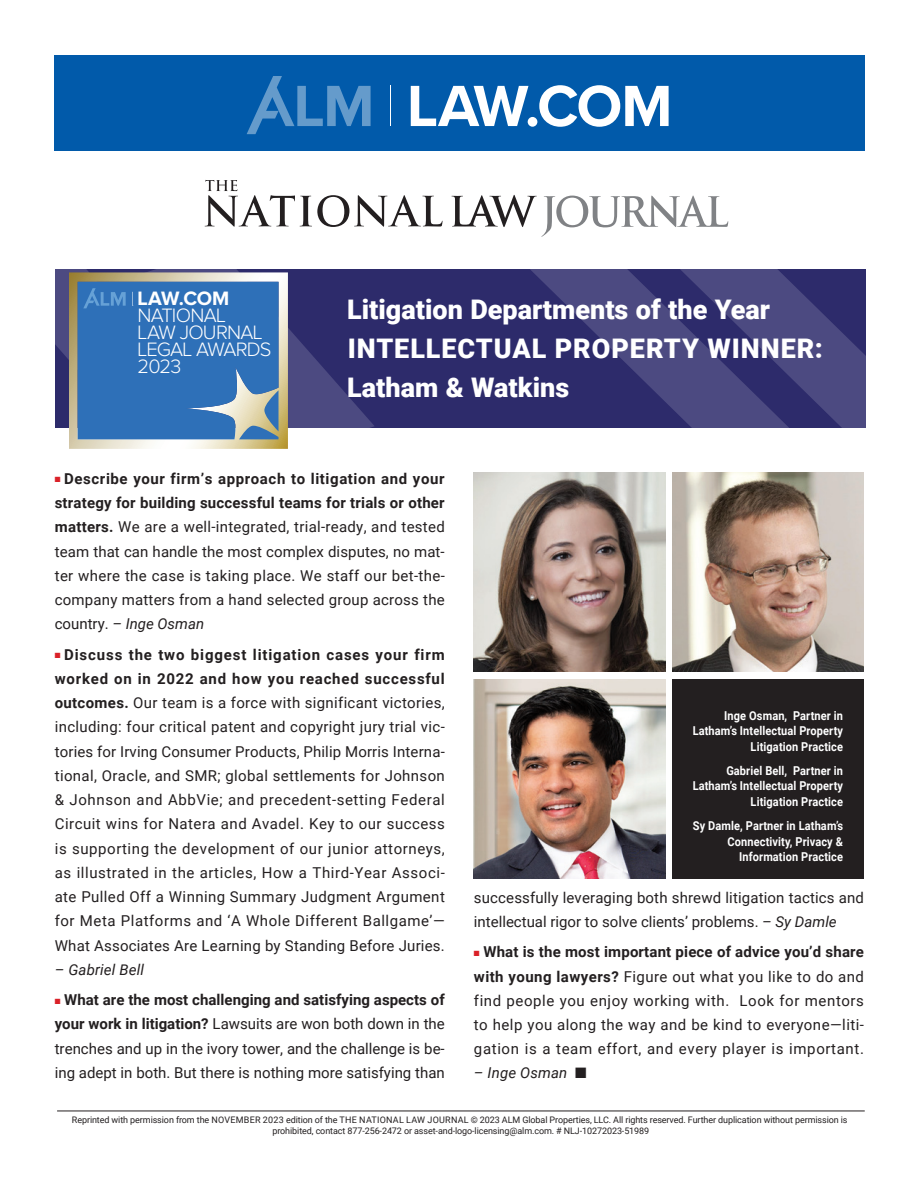
<style>
.page{position:relative;width:918px;height:1188px;background:#fff}
.page>*{position:absolute;margin:0;border:0;box-sizing:border-box;transform-origin:0 0}
.t1{font:900 27px/39.2px "Roboto";letter-spacing:.02em;color:#fff}
.t2{font:300 20.1px/17px "Proxima Nova";letter-spacing:-.04em;color:#fff}
.t3{font:700 20.1px "Proxima Nova";letter-spacing:-.01em;color:#fff}
.t4{font:15px/24.3px "Roboto";letter-spacing:.015em;color:#231f20;text-align:justify}
.t5{font:italic 15px "Roboto";letter-spacing:.01em;color:#231f20}
.t6{font:700 12.3px/15.8px "Roboto";letter-spacing:.01em;color:#fff;text-align:right;scale:.9 1}
.t7{font:9px/10.5px "Roboto";letter-spacing:-.01em;color:#231f20}
.t8{font:9px "Roboto";letter-spacing:.015em;color:#231f20}
.s1{color:#da2128}
.s2{font-weight:700}
.s3{font-style:italic}
</style>
<div class="page">
<hr style="left:57px;top:1111px;width:808px;height:1px;background:#231f20">
<div style="left:54px;top:56px;width:810px;height:95px;background:#015aaa"></div>
<hr style="left:391px;top:86px;width:1px;height:40px;background:#fff">
<svg style="left:247px;top:77px;width:124px;height:57px"></svg>
<svg style="left:411px;top:86px;width:117px;height:40px"></svg>
<div style="left:528px;top:117px;width:9px;height:10px;background:#fff;border-radius:50%"></div>
<svg style="left:539px;top:85px;width:130px;height:42px"></svg>
<div style="left:56px;top:269px;width:810px;height:159px;background:#2d2b6b"></div>
<svg style="left:232px;top:269px;width:142px;height:159px"></svg>
<svg style="left:55px;top:269px;width:177px;height:159px;fill:#4c4a81"></svg>
<svg style="left:792px;top:284px;width:74px;height:144px;fill:#4c4a81"></svg>
<svg style="left:530px;top:269px;width:262px;height:159px;fill:#4c4a81"></svg>
<svg style="left:452px;top:195px;width:276px;height:42px"></svg>
<svg style="left:205px;top:180px;width:238px;height:47px"></svg>
<svg style="left:69px;top:272px;width:219px;height:177px;background:#5585b5"></svg>
<img style="left:673px;top:472px;width:191px;height:200px">
<img style="left:474px;top:679px;width:191px;height:199px">
<img style="left:474px;top:472px;width:191px;height:200px">
<div style="left:673px;top:679px;width:191px;height:199px;background:#231f20"></div>
<h2 class="t3" style="left:138px;top:290px;width:93px">LAW.COM</h2>
<h2 class="t2" style="left:138px;top:308px;width:135px">NATIONAL<br>LAW JOURNAL<br>LEGAL AWARDS<br>2023</h2>
<h1 class="t1" style="left:347px;top:289px;width:477px">Litigation Departments of the Year<br>Intellectual Property Winner:<br>Latham &amp; Watkins</h1>
<p class="t4" style="left:55px;top:466px;width:392px"><span class="s1">■</span> <span class="s2">Describe your firm’s approach to litigation and your strategy for building successful teams for trials or other matters.</span> We are a well-integrated, trial-ready, and tested team that can handle the most complex disputes, no mat&shy;ter where the case is taking place. We staff our bet-the&shy;company matters from a hand selected group across the country. <span class="s3">– Inge Osman</span></p>
<p class="t4" style="left:55px;top:642px;width:392px"><span class="s1">■</span> <span class="s2">Discuss the two biggest litigation cases your firm worked on in 2022 and how you reached successful outcomes.</span> Our team is a force with significant victories, including: four critical patent and copyright jury trial vic&shy;tories for I rving Consumer Products, Philip Morris I nterna&shy;tional, Oracle, and SM R; global settlements for Johnson &amp; Johnson and AbbVie; and precedent-setting Federal Circuit wins for N atera and Avadel. Key to our success is supporting the development of our junior attorneys, as illustrated in the articles, H ow a Third-Year Associ&shy;ate Pulled Off a Winning Summary Judgment Argument for Meta Platforms and ‘A Whole Different Ballgame’— What Associates Are Learning by Standing Before Juries.</p>
<p class="t5" style="left:55px;top:959px;width:91px">– Gabriel Bell</p>
<p class="t4" style="left:55px;top:987px;width:392px"><span class="s1">■</span> <span class="s2">What are the most challenging and satisfying aspects of your work in litigation?</span> Lawsuits are won both down in the trenches and up in the ivory tower, and the challenge is be&shy;ing adept in both. But there is nothing more satisfying than</p>
<p class="t6" style="left:693px;top:707px;width:168px">Inge Osman, Partner in<br>Latham’s Intellectual Property<br>Litigation Practice</p>
<p class="t6" style="left:693px;top:762px;width:168px">Gabriel Bell, Partner in<br>Latham’s Intellectual Property<br>Litigation Practice</p>
<p class="t6" style="left:693px;top:817px;width:168px">Sy Damle, Partner in Latham’s<br>Connectivity, Privacy &amp;<br>Information Practice</p>
<p class="t4" style="left:474px;top:885px;width:392px">successfully leveraging both shrewd litigation tactics and intellectual rigor to solve clients’ problems. <span class="s3">– Sy Damle</span></p>
<p class="t4" style="left:474px;top:939px;width:392px"><span class="s1">■</span> <span class="s2">What is the most important piece of advice you’d share with young lawyers?</span> Figure out what you like to do and find people you enjoy working with. Look for mentors to help you along the way and be kind to everyone—liti&shy;gation is a team effort, and every player is important.</p>
<p class="t5" style="left:474px;top:1062px;width:114px">– Inge Osman ■</p>
<p class="t8" style="left:72px;top:1114px;width:437px">Reprinted with permission from the november 2023 edition of the The Nat ional Law Journal © 2023 ALM</p>
<p class="t7" style="left:272px;top:1114px;width:577px;text-indent:250px">Global Properties, LLC. All rights reserved. Further duplication without permission is prohibited, contact 877-256-2472 or asset-and-logo-licensing@alm.com. # NLJ-10272023-51989</p>
</div>
